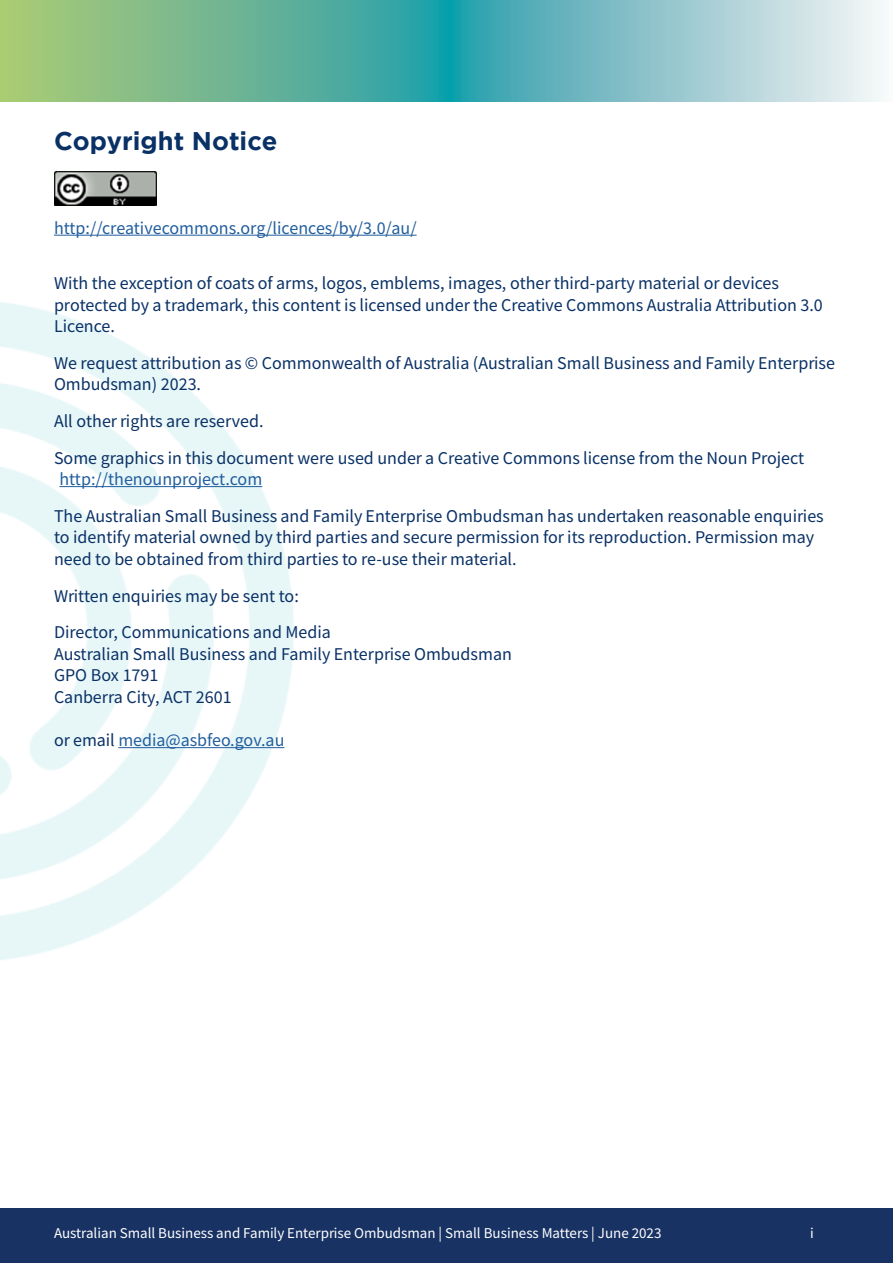
<style>
.page{position:relative;width:893px;height:1263px;background:#fff}
.page>*{position:absolute;margin:0;border:0;box-sizing:border-box;transform-origin:0 0}
.t1{font:700 25.5px "Gotham";color:#093166}
.t2{font:18px/21.6px "Source Sans Variable";color:#093166}
.t3{font:18px "Source Sans Variable";color:#215e9e}
.t4{font:15px "Source Sans Variable";color:#fff}
.s1{color:#fff}
.s2{color:#215e9e}
.s3{color:#093166}
</style>
<div class="page">
<img style="left:1px;top:302px;width:293px;height:658px">
<svg style="left:0;top:0;width:882px;height:102px;background:#7dbeaf"></svg>
<div style="left:0;top:1209px;width:893px;height:54px;background:#193264"></div>
<hr style="left:54px;top:235px;width:363px;height:1px;background:#215e9e">
<hr style="left:59px;top:486px;width:203px;height:1px;background:#215e9e">
<hr style="left:118px;top:747px;width:166px;height:1px;background:#215e9e">
<img style="left:55px;top:172px;width:101px;height:33px">
<h1 class="t1" style="left:54px;top:127px;width:225px">Copyright Notice</h1>
<p class="t3" style="left:54px;top:217px;width:364px">http://creativecommons.org/licences/by/3.0/au/</p>
<p class="t2" style="left:54px;top:272px;width:770px">With the exception of coats of arms, logos, emblems, images, other third-party material or devices protected by a trademark, this content is licensed under the Creative Commons Australia Attribution 3.0<br>Licence.</p>
<p class="t2" style="left:54px;top:352px;width:783px">We request attribution as © Commonwealth of Australia (Australian Small Business and Family Enterprise<br>Ombudsman) 2023.</p>
<p class="t2" style="left:54px;top:403px;width:752px;line-height:36.6px">All other rights are reserved.<br>Some graphics in this document were used under a Creative Commons license from the Noun Project</p>
<p class="t2" style="left:54px;top:461px;width:771px;line-height:36.6px"><span class="s1">(</span><span class="s2">http://thenounproject.com</span><span class="s1">).<br></span>The Australian Small Business and Family Enterprise Ombudsman has undertaken reasonable enquiries</p>
<p class="t2" style="left:54px;top:527px;width:762px">to identify material owned by third parties and secure permission for its reproduction. Permission may need to be obtained from third parties to re-use their material.</p>
<p class="t2" style="left:54px;top:577px;width:278px;line-height:36.6px">Written enquiries may be sent to:<br>Director, Communications and Media</p>
<p class="t2" style="left:54px;top:643px;width:459px">Australian Small Business and Family Enterprise Ombudsman<br>GPO Box 1791<br>Canberra City, ACT 2601</p>
<p class="t3" style="left:54px;top:729px;width:232px"><span class="s3">or email</span> media@asbfeo.gov.au</p>
<p class="t4" style="left:54px;top:1224px;width:609px">Australian Small Business and Family Enterprise Ombudsman | Small Business Matters | June 2023</p>
<p class="t4" style="left:810px;top:1224px;width:5px">i</p>
</div>
